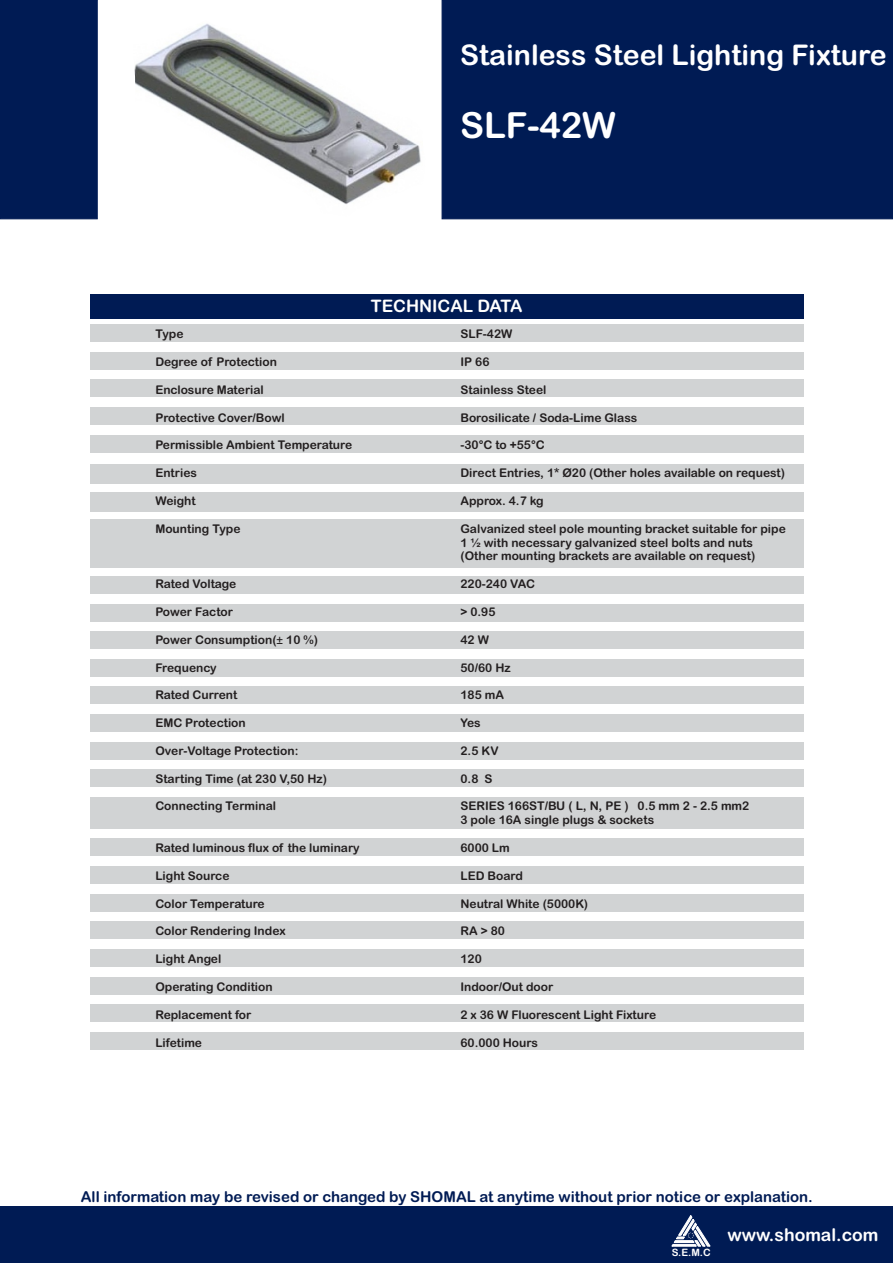
<style>
.page{position:relative;width:893px;height:1263px;background:#fff}
.page>*{position:absolute;margin:0;border:0;box-sizing:border-box;transform-origin:0 0}
.t1{font:36px "Arial Rounded MT Bold";color:#fff}
.t2{font:28.5px "Arial Rounded MT Bold";color:#fff}
.t3{font:17.7px "Arial Rounded MT Bold";color:#fff}
.t4{font:17.25px "Arial Rounded MT Bold";color:#fff}
.t5{font:15px "Arial Rounded MT Bold";color:#001b54}
.t6{font:12px/14px "Arial Rounded MT Bold";color:#231f20}
.t7{font:10.2px "Arial Rounded MT Bold";color:#fff}
.s1{font-family:"Arial"}
</style>
<div class="page">
<div style="left:0;top:1206px;width:893px;height:57px;background:#001b54"></div>
<svg style="left:671px;top:1215px;width:39px;height:32px"></svg>
<div style="left:441px;top:0;width:452px;height:220px;background:#001b54"></div>
<div style="left:0;top:0;width:98px;height:220px;background:#001b54"></div>
<div style="left:90px;top:324px;width:713px;height:18px;background:#d1d3d4"></div>
<div style="left:90px;top:352px;width:713px;height:18px;background:#d1d3d4"></div>
<div style="left:90px;top:379px;width:713px;height:18px;background:#d1d3d4"></div>
<div style="left:90px;top:407px;width:713px;height:18px;background:#d1d3d4"></div>
<div style="left:90px;top:435px;width:713px;height:18px;background:#d1d3d4"></div>
<div style="left:90px;top:464px;width:713px;height:20px;background:#d1d3d4"></div>
<div style="left:90px;top:492px;width:713px;height:19px;background:#d1d3d4"></div>
<div style="left:90px;top:519px;width:713px;height:49px;background:#d1d3d4"></div>
<div style="left:90px;top:576px;width:713px;height:18px;background:#d1d3d4"></div>
<div style="left:90px;top:603px;width:713px;height:18px;background:#d1d3d4"></div>
<div style="left:90px;top:631px;width:713px;height:18px;background:#d1d3d4"></div>
<div style="left:90px;top:659px;width:713px;height:18px;background:#d1d3d4"></div>
<div style="left:90px;top:686px;width:713px;height:18px;background:#d1d3d4"></div>
<div style="left:90px;top:714px;width:713px;height:18px;background:#d1d3d4"></div>
<div style="left:90px;top:742px;width:713px;height:18px;background:#d1d3d4"></div>
<div style="left:90px;top:769px;width:713px;height:18px;background:#d1d3d4"></div>
<div style="left:90px;top:797px;width:713px;height:32px;background:#d1d3d4"></div>
<div style="left:90px;top:838px;width:713px;height:18px;background:#d1d3d4"></div>
<div style="left:90px;top:866px;width:713px;height:18px;background:#d1d3d4"></div>
<div style="left:90px;top:894px;width:713px;height:18px;background:#d1d3d4"></div>
<div style="left:90px;top:921px;width:713px;height:18px;background:#d1d3d4"></div>
<div style="left:90px;top:949px;width:713px;height:18px;background:#d1d3d4"></div>
<div style="left:90px;top:977px;width:713px;height:17px;background:#d1d3d4"></div>
<div style="left:90px;top:1004px;width:713px;height:18px;background:#d1d3d4"></div>
<div style="left:90px;top:1032px;width:713px;height:18px;background:#d1d3d4"></div>
<div style="left:90px;top:294px;width:713px;height:24px;background:#001b54"></div>
<img style="left:134px;top:24px;width:287px;height:181px">
<h2 class="t2" style="left:460px;top:45px;width:428px">Stainless Steel Lighting Fixture</h2>
<h1 class="t1" style="left:460px;top:112px;width:158px">SLF-42W</h1>
<p class="t6" style="left:155px;top:328px;width:30px">Type</p>
<p class="t6" style="left:155px;top:356px;width:123px">Degree of Protection</p>
<p class="t6" style="left:155px;top:384px;width:110px">Enclosure Material</p>
<p class="t6" style="left:155px;top:411px;width:131px">Protective Cover/Bowl</p>
<p class="t6" style="left:155px;top:439px;width:198px">Permissible Ambient Temperature</p>
<p class="t6" style="left:155px;top:467px;width:43px">Entries</p>
<p class="t6" style="left:155px;top:495px;width:42px">Weight</p>
<p class="t6" style="left:155px;top:522px;width:87px">Mounting Type</p>
<p class="t6" style="left:155px;top:578px;width:82px">Rated Voltage</p>
<p class="t6" style="left:155px;top:606px;width:79px">Power Factor</p>
<p class="t6" style="left:155px;top:634px;width:164px">Power Consumption(<span class="s1">±</span> 10 %)</p>
<p class="t6" style="left:155px;top:661px;width:63px">Frequency</p>
<p class="t6" style="left:155px;top:689px;width:83px">Rated Current</p>
<p class="t6" style="left:155px;top:717px;width:92px">EMC Protection</p>
<p class="t6" style="left:155px;top:745px;width:145px">Over-Voltage Protection:</p>
<p class="t6" style="left:155px;top:772px;width:173px">Starting Time (at 230 V,50 Hz)</p>
<p class="t6" style="left:155px;top:800px;width:122px">Connecting Terminal</p>
<p class="t6" style="left:155px;top:842px;width:206px">Rated luminous flux of the luminary</p>
<p class="t6" style="left:155px;top:870px;width:76px">Light Source</p>
<p class="t6" style="left:155px;top:897px;width:111px">Color Temperature</p>
<p class="t6" style="left:155px;top:925px;width:132px">Color Rendering Index</p>
<p class="t6" style="left:155px;top:953px;width:67px">Light Angel</p>
<p class="t6" style="left:155px;top:981px;width:119px">Operating Condition</p>
<p class="t6" style="left:155px;top:1009px;width:98px">Replacement for</p>
<p class="t6" style="left:155px;top:1036px;width:48px">Lifetime</p>
<h3 class="t4" style="left:371px;top:300px;width:153px">TECHNICAL DATA</h3>
<p class="t6" style="left:460px;top:328px;width:54px">SLF-42W</p>
<p class="t6" style="left:460px;top:356px;width:31px">IP 66</p>
<p class="t6" style="left:460px;top:384px;width:88px">Stainless Steel</p>
<p class="t6" style="left:460px;top:411px;width:178px">Borosilicate / Soda-Lime Glass</p>
<p class="t6" style="left:460px;top:439px;width:86px">-30°C to +55°C</p>
<p class="t6" style="left:460px;top:467px;width:326px">Direct Entries, 1* Ø20 (Other holes available on request)</p>
<p class="t6" style="left:460px;top:495px;width:85px">Approx. 4.7 kg</p>
<p class="t6" style="left:460px;top:522px;width:327px">Galvanized steel pole mounting bracket suitable for pipe<br>1 ½ with necessary galvanized steel bolts and nuts (Other mounting brackets are available on request)</p>
<p class="t6" style="left:460px;top:578px;width:76px">220-240 VAC</p>
<p class="t6" style="left:460px;top:606px;width:37px">&gt; 0.95</p>
<p class="t6" style="left:460px;top:634px;width:30px">42 W</p>
<p class="t6" style="left:460px;top:661px;width:52px">50/60 Hz</p>
<p class="t6" style="left:460px;top:689px;width:45px">185 mA</p>
<p class="t6" style="left:460px;top:717px;width:22px">Yes</p>
<p class="t6" style="left:460px;top:745px;width:40px">2.5 KV</p>
<p class="t6" style="left:460px;top:772px;width:34px">0.8 S</p>
<p class="t6" style="left:460px;top:800px;width:290px">SERIES 166ST/BU ( L, N, PE ) 0.5 mm 2 - 2.5 mm2<br>3 pole 16A single plugs &amp; sockets</p>
<p class="t6" style="left:460px;top:842px;width:51px">6000 Lm</p>
<p class="t6" style="left:460px;top:870px;width:64px">LED Board</p>
<p class="t6" style="left:460px;top:897px;width:129px">Neutral White (5000K)</p>
<p class="t6" style="left:460px;top:925px;width:46px">RA &gt; 80</p>
<p class="t6" style="left:460px;top:953px;width:23px">120</p>
<p class="t6" style="left:460px;top:981px;width:94px">Indoor/Out door</p>
<p class="t6" style="left:460px;top:1009px;width:197px">2 x 36 W Fluorescent Light Fixture</p>
<p class="t6" style="left:460px;top:1036px;width:79px">60.000 Hours</p>
<p class="t5" style="left:81px;top:1191px;width:734px">All information may be revised or changed by SHOMAL at anytime without prior notice or explanation.</p>
<p class="t7" style="left:672px;top:1248px;width:40px">S.E.M.C</p>
<h3 class="t3" style="left:727px;top:1228px;width:152px">www.shomal.com</h3>
</div>
